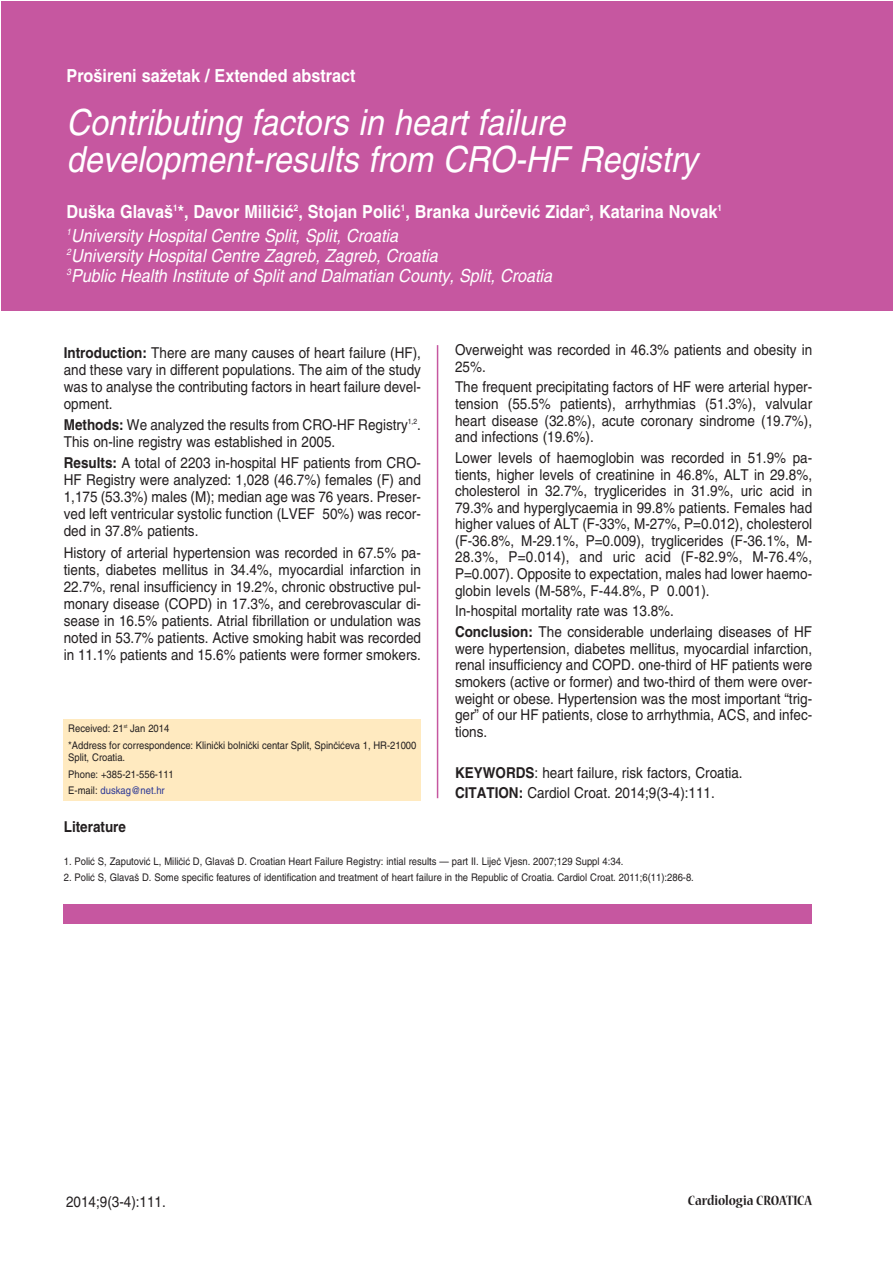
<style>
.page{position:relative;width:893px;height:1263px;background:#fff}
.page>*{position:absolute;margin:0;border:0;box-sizing:border-box;transform-origin:0 0}
.t1{font:36px/36.3px "FS Helvetica Obl";color:#fff;scale:.9 1}
.t2{font:18px/19.8px "FS Helvetica Obl";color:#fff;scale:.9 1}
.t3{font:700 18px "FS Helvetica";color:#fff;scale:.9 1}
.t4{font:15px/16.5px "FS Helvetica";color:#231f20;text-align:justify;scale:.9 1}
.t5{font:700 15px "Nueva Std";color:#231f20;scale:.85 1}
.t6{font:700 15px "FS Helvetica";color:#231f20;scale:.9 1}
.t7{font:10.5px/16.5px "FS Helvetica";color:#231f20;scale:.9 1}
.s1{font-weight:700}
.s2{color:#2b3795}
</style>
<div class="page">
<hr style="left:437px;top:345px;width:1px;height:453px;background:#c657a0">
<div style="left:1px;top:1px;width:891px;height:309px;background:#c657a0"></div>
<div style="left:64px;top:719px;width:357px;height:82px;background:#ffeac0"></div>
<div style="left:64px;top:904px;width:748px;height:20px;background:#c657a0"></div>
<p class="t3" style="left:67px;top:65px;width:323px">Proπireni saæetak / Extended abstract</p>
<h1 class="t1" style="left:67px;top:104px;width:702px">Contributing factors in heart failure development-results from CRO-HF Registry</h1>
<p class="t3" style="left:67px;top:201px;width:730px">Duπka Glavaπ<sup>1</sup>*, Davor MiliËiÊ<sup>2</sup>, Stojan PoliÊ<sup>1</sup>, Branka JurËeviÊ Zidar<sup>3</sup>, Katarina Novak<sup>1</sup></p>
<p class="t2" style="left:67px;top:226px;width:541px"><sup>1</sup>University Hospital Centre Split, Split, Croatia<br><sup>2</sup>University Hospital Centre Zagreb, Zagreb, Croatia<br><sup>3</sup>Public Health Institute of Split and Dalmatian County, Split, Croatia</p>
<p class="t4" style="left:455px;top:342px;width:398px">Overweight was recorded in 46.3% patients and obesity in<br>25%.</p>
<p class="t4" style="left:455px;top:379px;width:398px">The frequent precipitating factors of HF were arterial hyper&shy;tension (55.5% patients), arrhythmias (51.3%), valvular heart disease (32.8%), acute coronary sindrome (19.7%), and infections (19.6%).</p>
<p class="t4" style="left:455px;top:449px;width:398px">Lower levels of haemoglobin was recorded in 51.9% pa&shy;tients, higher levels of creatinine in 46.8%, ALT in 29.8%, cholesterol in 32.7%, tryglicerides in 31.9%, uric acid in 79.3% and hyperglycaemia in 99.8% patients. Females had higher values of ALT (F-33%, M-27%, P=0.012), cholesterol (F-36.8%, M-29.1%, P=0.009), tryglicerides (F-36.1%, M-28.3%, P=0.014), and uric acid (F-82.9%, M-76.4%, P=0.007). Opposite to expectation, males had lower haemo&shy;globin levels (M-58%, F-44.8%, P 0.001).</p>
<p class="t4" style="left:455px;top:601px;width:398px;line-height:20.9px">In-hospital mortality rate was 13.8%.<br><span class="s1">Conclusion:</span> The considerable underlaing diseases of HF</p>
<p class="t4" style="left:455px;top:640px;width:398px">were hypertension, diabetes mellitus, myocardial infarction, renal insufficiency and COPD. one-third of HF patients were smokers (active or former) and two-third of them were over&shy;weight or obese. Hypertension was the most important “trig&shy;ger” of our HF patients, close to arrhythmia, ACS, and infec&shy;tions.</p>
<p class="t4" style="left:455px;top:763px;width:321px;line-height:20px"><span class="s1">KEYWORDS</span>: heart failure, risk factors, Croatia.<br><span class="s1">CITATION:</span> Cardiol Croat. 2014;9(3-4):111.</p>
<p class="t4" style="left:64px;top:344px;width:398px;line-height:17px"><span class="s1">Introduction:</span> There are many causes of heart failure (HF), and these vary in different populations. The aim of the study was to analyse the contributing factors in heart failure devel&shy;opment.</p>
<p class="t4" style="left:64px;top:416px;width:398px;line-height:17px"><span class="s1">Methods:</span> We analyzed the results from CRO-HF Registry<sup>1,2</sup>.<br>This on-line registry was established in 2005.</p>
<p class="t4" style="left:64px;top:454px;width:398px;line-height:17px"><span class="s1">Results:</span> A total of 2203 in-hospital HF patients from CRO-HF Registry were analyzed: 1,028 (46.7%) females (F) and 1,175 (53.3%) males (M); median age was 76 years. Preser&shy;ved left ventricular systolic function (LVEF 50%) was recor&shy;ded in 37.8% patients.</p>
<p class="t4" style="left:64px;top:544px;width:398px;line-height:17px">History of arterial hypertension was recorded in 67.5% pa&shy;tients, diabetes mellitus in 34.4%, myocardial infarction in 22.7%, renal insufficiency in 19.2%, chronic obstructive pul&shy;monary disease (COPD) in 17.3%, and cerebrovascular di&shy;sease in 16.5% patients. Atrial fibrillation or undulation was noted in 53.7% patients. Active smoking habit was recorded in 11.1% patients and 15.6% patients were former smokers.</p>
<p class="t7" style="left:68px;top:720px;width:388px">Received: 21<sup>st</sup> Jan 2014<br>*Address for correspondence: KliniËki bolniËki centar Split, SpinËiÊeva 1, HR-21000</p>
<p class="t7" style="left:68px;top:749px;width:119px">Split, Croatia.<br>Phone: +385-21-556-111<br>E-mail: <span class="s2">duskag@net.hr</span></p>
<p class="t6" style="left:64px;top:818px;width:71px">Literature</p>
<p class="t7" style="left:64px;top:853px;width:623px">1. PoliÊ S, ZaputoviÊ L, MiliËiÊ D, Glavaπ D. Croatian Heart Failure Registry: intial results — part II. LijeË Vjesn. 2007;129 Suppl 4:34.</p>
<p class="t7" style="left:64px;top:869px;width:702px">2. PoliÊ S, Glavaπ D. Some specific features of identification and treatment of heart failure in the Republic of Croatia. Cardiol Croat. 2011;6(11):286-8.</p>
<p class="t4" style="left:66px;top:1193px;width:112px">2014;9(3-4):111.</p>
<p class="t5" style="left:688px;top:1194px;width:148px">Cardiologia CROATICA</p>
</div>
